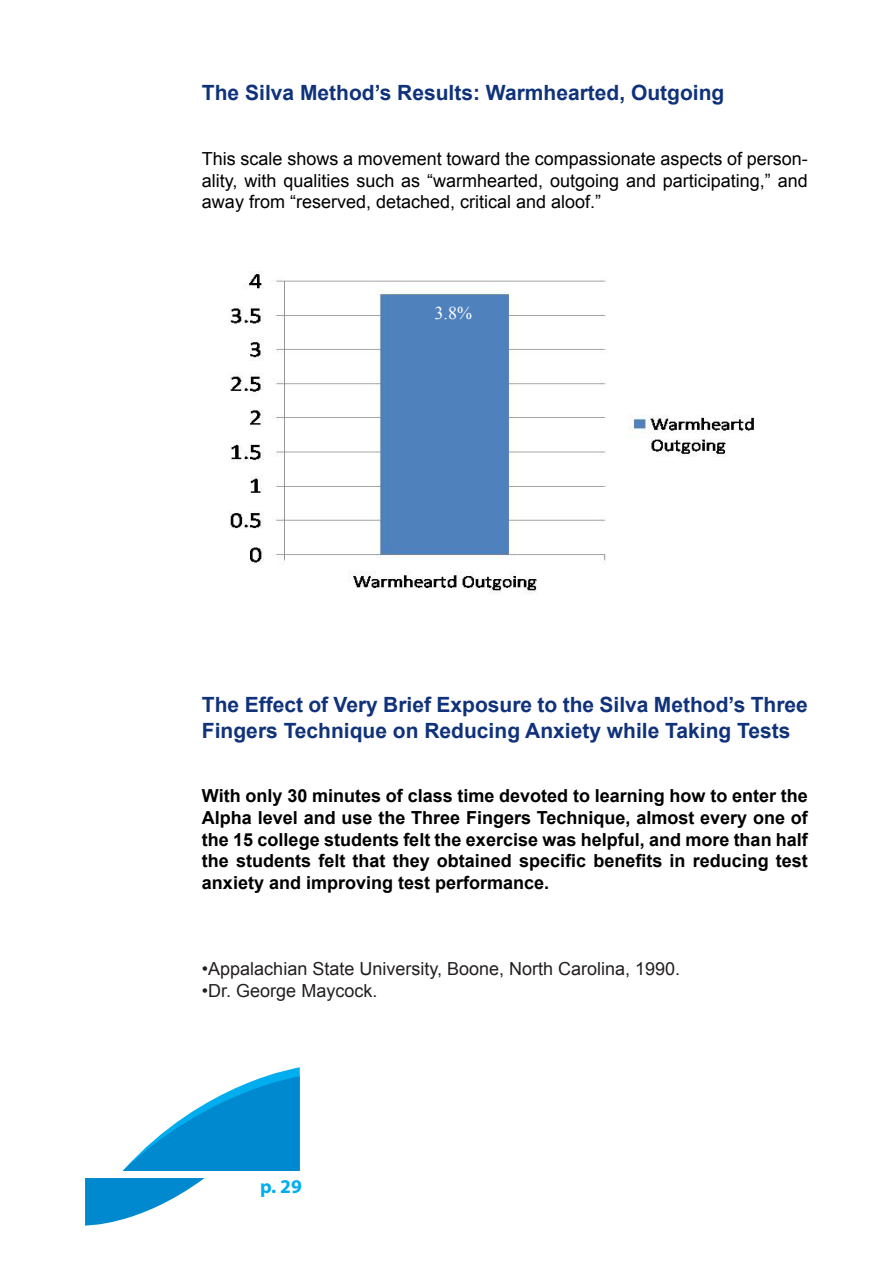
<style>
.page{position:relative;width:893px;height:1263px;background:#fff}
.page>*{position:absolute;margin:0;border:0;box-sizing:border-box;transform-origin:0 0}
.t1{font:700 21px "Arial";color:#0f327b}
.t2{font:700 19.5px "Myriad Pro";color:#00aeef}
.t3{font:700 18px/21.6px "Arial";color:#000;text-align:justify}
.t4{font:18px/21.6px "Arial";color:#000;text-align:justify}
.t5{font:18px "Arial";color:#231f20}
.t6{font:18px "Times New Roman";color:#fff}
</style>
<div class="page">
<svg style="left:123px;top:1067px;width:177px;height:104px"></svg>
<svg style="left:85px;top:1178px;width:120px;height:48px"></svg>
<img style="left:229px;top:271px;width:525px;height:322px">
<p class="t1" style="left:202px;top:79px;width:524px">The Silva Method’s Results: Warmhearted, Outgoing</p>
<p class="t4" style="left:202px;top:148px;width:607px">This scale shows a movement toward the compassionate aspects of person&shy;ality, with qualities such as “warmhearted, outgoing and participating,” and away from “reserved, detached, critical and aloof.”</p>
<p class="t6" style="left:435px;top:300px;width:39px">3.8%</p>
<p class="t1" style="left:202px;top:691px;width:607px">The Effect of Very Brief Exposure to the Silva Method’s Three</p>
<p class="t1" style="left:202px;top:716px;width:590px">Fingers Technique on Reducing Anxiety while Taking Tests</p>
<p class="t3" style="left:202px;top:786px;width:607px">With only 30 minutes of class time devoted to learning how to enter the Alpha level and use the Three Fingers Technique, almost every one of the 15 college students felt the exercise was helpful, and more than half the students felt that they obtained specific benefits in reducing test anxiety and improving test performance.</p>
<p class="t5" style="left:202px;top:957px;width:480px">•Appalachian State University, Boone, North Carolina, 1990.</p>
<p class="t5" style="left:202px;top:979px;width:177px">•Dr. George Maycock.</p>
<p class="t2" style="left:260px;top:1173px;width:43px">p. 29</p>
</div>
